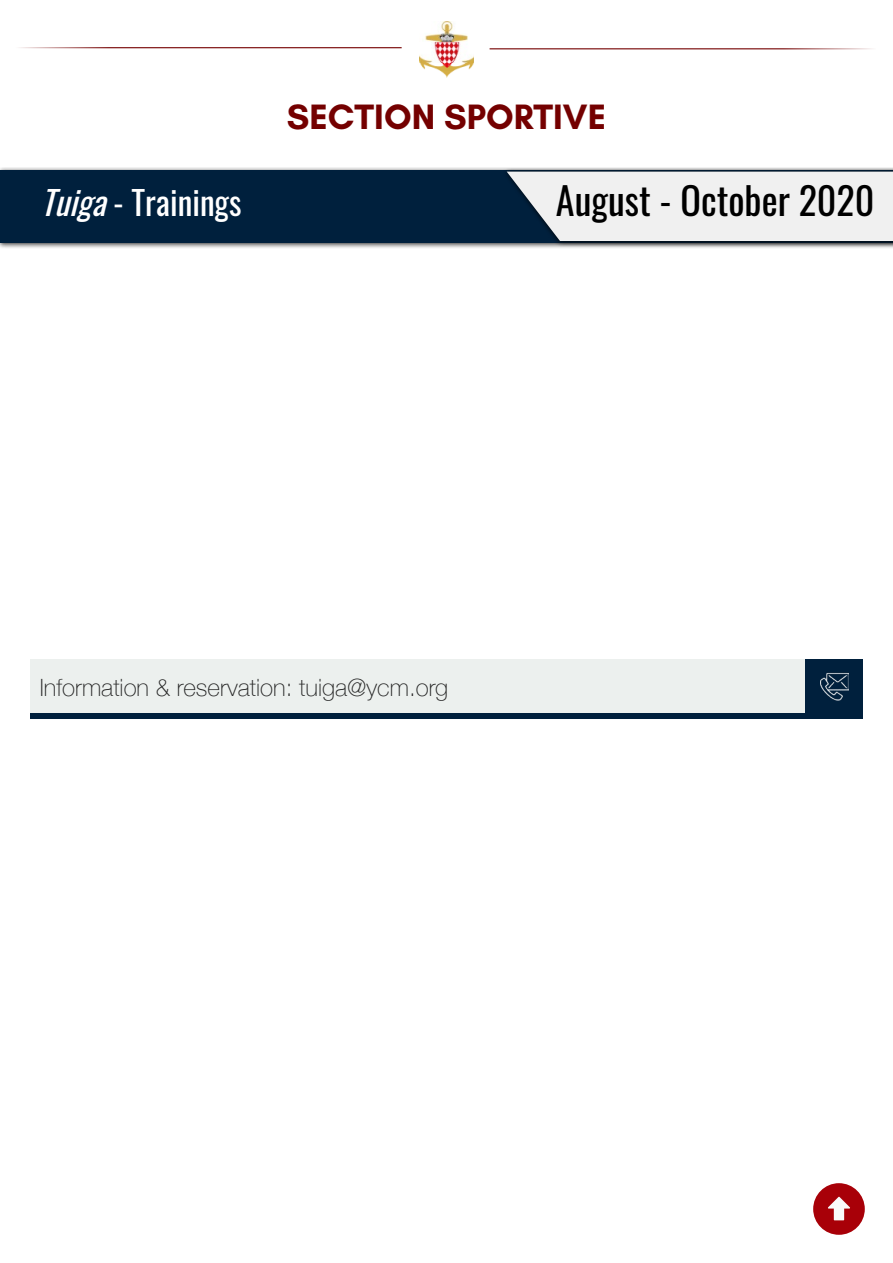
<style>
.page{position:relative;width:893px;height:1263px;background:#fff}
.page>*{position:absolute;margin:0;border:0;box-sizing:border-box;transform-origin:0 0}
.t1{font:38.1px "Oswald";color:#000}
.t2{font:700 35.85px "Glacial Indifference";color:#740000}
.t3{font:33.3px "Oswald";color:#fff}
.t4{font:100 23.85px "Helvetica Neue";color:#242424}
.s1{font-style:italic}
</style>
<div class="page">
<div style="left:0;top:167px;width:893px;height:82px;background:#000;opacity:.75"></div>
<div style="left:0;top:170px;width:893px;height:72px;background:#00203d"></div>
<div style="left:503px;top:168px;width:390px;height:79px;background:#000;opacity:.75"></div>
<svg style="left:507px;top:172px;width:386px;height:69px;background:#dfe1e3"></svg>
<div style="left:30px;top:659px;width:832px;height:58px;background:#ecf0ee"></div>
<div style="left:805px;top:659px;width:57px;height:58px;background:#00203d"></div>
<img style="left:820px;top:672px;width:29px;height:28px">
<div style="left:30px;top:713px;width:832px;height:5px;background:#00203d"></div>
<div style="left:813px;top:1183px;width:52px;height:52px;background:#a80008;border-radius:50%"></div>
<svg style="left:828px;top:1197px;width:22px;height:23px"></svg>
<img style="left:419px;top:21px;width:55px;height:57px">
<hr style="left:15px;top:47px;width:387px;height:1px;background:#740000">
<hr style="left:490px;top:48px;width:386px;height:1px;background:#740000">
<h2 class="t2" style="left:287px;top:94px;width:321px">SECTION SPORTIVE</h2>
<h3 class="t3" style="left:41px;top:173px;width:202px"><span class="s1">Tuiga</span>- Trainings</h3>
<h1 class="t1" style="left:556px;top:166px;width:320px">August - October 2020</h1>
<p class="t4" style="left:40px;top:669px;width:410px">Information &amp; reservation: tuiga@ycm.org</p>
</div>
